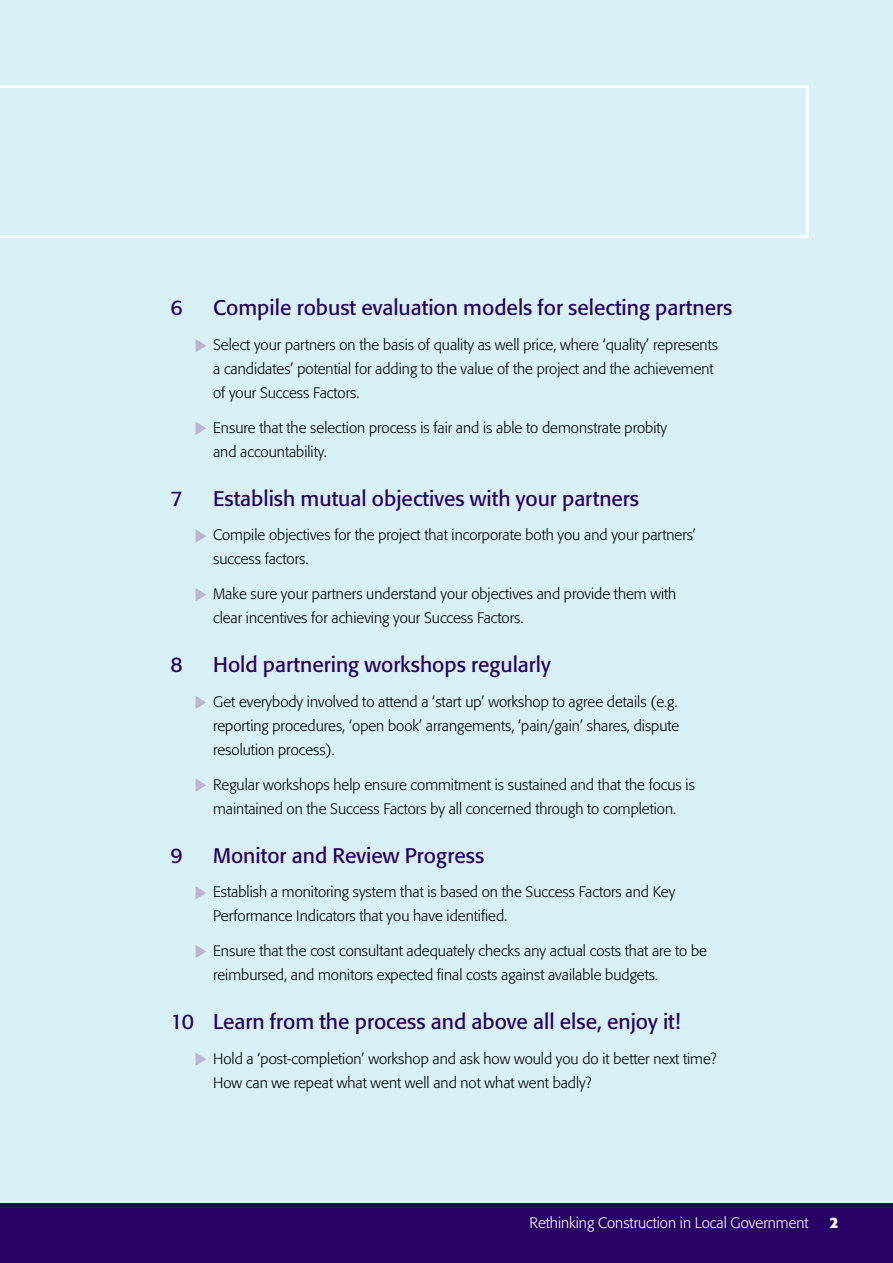
<style>
.page{position:relative;width:893px;height:1263px;background:#fff}
.page>*{position:absolute;margin:0;border:0;box-sizing:border-box;transform-origin:0 0}
.t1{font:21px "Formata";color:#280063}
.t2{font:300 15px/24px "Formata";color:#000}
.t3{font:300 15px "Formata";color:#fff}
.t4{font:700 15px "Formata";color:#fff}
</style>
<div class="page">
<div style="left:0;top:0;width:892px;height:1263px;background:#d8f1f6"></div>
<div style="left:0;top:1203px;width:892px;height:60px;background:#280063"></div>
<svg style="left:0;top:85px;width:808px;height:153px"></svg>
<svg style="left:195px;top:1053px;width:11px;height:13px"></svg>
<svg style="left:195px;top:945px;width:11px;height:13px"></svg>
<svg style="left:195px;top:886px;width:11px;height:14px"></svg>
<svg style="left:195px;top:778px;width:11px;height:14px"></svg>
<svg style="left:195px;top:696px;width:11px;height:13px"></svg>
<svg style="left:195px;top:588px;width:11px;height:13px"></svg>
<svg style="left:195px;top:529px;width:11px;height:14px"></svg>
<svg style="left:195px;top:422px;width:11px;height:13px"></svg>
<svg style="left:195px;top:339px;width:11px;height:13px"></svg>
<h1 class="t1" style="left:170px;top:299px;width:14px">6</h1>
<h1 class="t1" style="left:213px;top:299px;width:520px">Compile robust evaluation models for selecting partners</h1>
<p class="t2" style="left:213px;top:334px;width:506px">Select your partners on the basis of quality as well price, where ‘quality’ represents a candidates’ potential for adding to the value of the project and the achievement of your Success Factors.</p>
<p class="t2" style="left:213px;top:417px;width:455px">Ensure that the selection process is fair and is able to demonstrate probity and accountability.</p>
<h1 class="t1" style="left:170px;top:489px;width:14px">7</h1>
<h1 class="t1" style="left:213px;top:489px;width:427px">Establish mutual objectives with your partners</h1>
<p class="t2" style="left:213px;top:524px;width:484px">Compile objectives for the project that incorporate both you and your partners’ success factors.</p>
<p class="t2" style="left:213px;top:583px;width:465px">Make sure your partners understand your objectives and provide them with clear incentives for achieving your Success Factors.</p>
<h1 class="t1" style="left:170px;top:655px;width:14px">8</h1>
<h1 class="t1" style="left:213px;top:655px;width:339px">Hold partnering workshops regularly</h1>
<p class="t2" style="left:213px;top:691px;width:468px">Get everybody involved to attend a ‘start up’ workshop to agree details (e.g. reporting procedures, ‘open book’ arrangements, ‘pain/gain’ shares, dispute resolution process).</p>
<p class="t2" style="left:213px;top:773px;width:483px">Regular workshops help ensure commitment is sustained and that the focus is maintained on the Success Factors by all concerned through to completion.</p>
<h1 class="t1" style="left:170px;top:846px;width:14px">9</h1>
<h1 class="t1" style="left:213px;top:846px;width:273px">Monitor and Review Progress</h1>
<p class="t2" style="left:213px;top:881px;width:463px">Establish a monitoring system that is based on the Success Factors and Key<br>Performance Indicators that you have identified.</p>
<p class="t2" style="left:213px;top:940px;width:495px">Ensure that the cost consultant adequately checks any actual costs that are to be reimbursed, and monitors expected final costs against available budgets.</p>
<h1 class="t1" style="left:170px;top:1012px;width:511px">10 Learn from the process and above all else, enjoy it!</h1>
<p class="t2" style="left:213px;top:1047px;width:505px">Hold a ‘post-completion’ workshop and ask how would you do it better next time?<br>How can we repeat what went well and not what went badly?</p>
<p class="t3" style="left:529px;top:1216px;width:280px">Rethinking Construction in Local Government</p>
<p class="t4" style="left:829px;top:1213px;width:10px">2</p>
</div>
